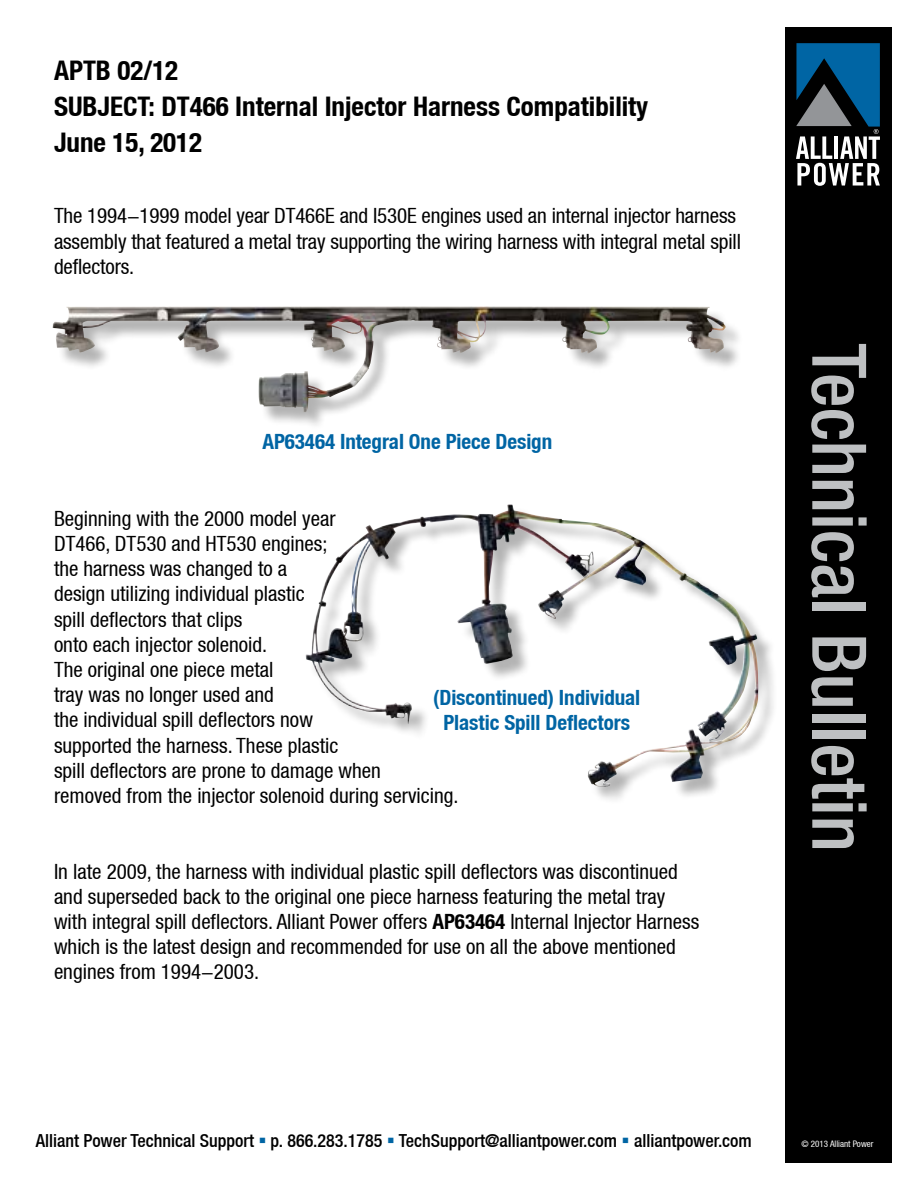
<style>
.page{position:relative;width:918px;height:1188px;background:#fff}
.page>*{position:absolute;margin:0;border:0;box-sizing:border-box;transform-origin:0 0}
.t1{font:700 condensed 27px/36px "Helvetica Neue LT";color:#000}
.t2{font:condensed 21px/25.2px "Helvetica Neue LT";color:#000}
.t3{font:700 condensed 21px/25.2px "Helvetica Neue LT";letter-spacing:-.005em;color:#0065a4;text-align:center}
.t4{font:500 condensed 18px "Helvetica Neue LT";color:#000}
.t5{font:condensed 9px "Helvetica Neue LT";color:#fff}
.s1{font-weight:700}
.s2{color:#0065a4}
</style>
<div class="page">
<div style="left:785px;top:27px;width:106px;height:1135px;background:#000"></div>
<svg style="left:811px;top:344px;width:55px;height:95px"></svg>
<svg style="left:812px;top:445px;width:54px;height:28px"></svg>
<svg style="left:812px;top:481px;width:42px;height:28px"></svg>
<svg style="left:812px;top:517px;width:55px;height:9px"></svg>
<svg style="left:811px;top:532px;width:43px;height:65px"></svg>
<div style="left:812px;top:602px;width:54px;height:9px;background:#bec0c2"></div>
<svg style="left:812px;top:637px;width:54px;height:34px"></svg>
<svg style="left:811px;top:677px;width:42px;height:29px"></svg>
<div style="left:812px;top:714px;width:54px;height:8px;background:#bec0c2"></div>
<div style="left:812px;top:731px;width:54px;height:8px;background:#bec0c2"></div>
<svg style="left:811px;top:746px;width:56px;height:65px"></svg>
<svg style="left:812px;top:820px;width:42px;height:28px"></svg>
<svg style="left:796px;top:43px;width:84px;height:143px"></svg>
<div style="left:55px;top:308px;width:689px;height:123px;background:#000;opacity:.3"></div>
<img style="left:52px;top:306px;width:324px;height:47px">
<div style="left:308px;top:507px;width:468px;height:298px;background:#000;opacity:.3"></div>
<img style="left:306px;top:504px;width:202px;height:220px">
<p class="t1" style="left:54px;top:52px;width:596px">APTB 02/12<br>SUBJECT: DT466 Internal Injector Harness Compatibility<br>June 15, 2012</p>
<p class="t2" style="left:54px;top:203px;width:689px">The 1994-1999 model year DT466E and I530E engines used an internal injector harness assembly that featured a metal tray supporting the wiring harness with integral metal spill deflectors.</p>
<p class="t3" style="left:263px;top:429px;width:291px">AP63464 Integral One Piece Design</p>
<p class="t2" style="left:54px;top:506px;width:406px">Beginning with the 2000 model year<br>DT466, DT530 and HT530 engines;<br>the harness was changed to a<br>design utilizing individual plastic<br>spill deflectors that clips<br>onto each injector solenoid.<br>The original one piece metal<br>tray was no longer used and<br>the individual spill deflectors now<br>supported the harness. These plastic<br>spill deflectors are prone to damage when<br>removed from the injector solenoid during servicing.</p>
<p class="t3" style="left:433px;top:685px;width:209px">(Discontinued) Individual<br>Plastic Spill Deflectors</p>
<p class="t2" style="left:54px;top:858px;width:647px">In late 2009, the harness with individual plastic spill deflectors was discontinued and superseded back to the original one piece harness featuring the metal tray with integral spill deflectors. Alliant Power offers <span class="s1">AP63464</span> Internal Injector Harness which is the latest design and recommended for use on all the above mentioned engines from 1994-2003.</p>
<p class="t4" style="left:36px;top:1129px;width:718px">Alliant Power Technical Support <span class="s2">▪</span> p. 866.283.1785 <span class="s2">▪</span> TechSupport@alliantpower.com <span class="s2">▪</span> alliantpower.com</p>
<p class="t5" style="left:802px;top:1139px;width:73px">© 2013 Alliant Power</p>
</div>
